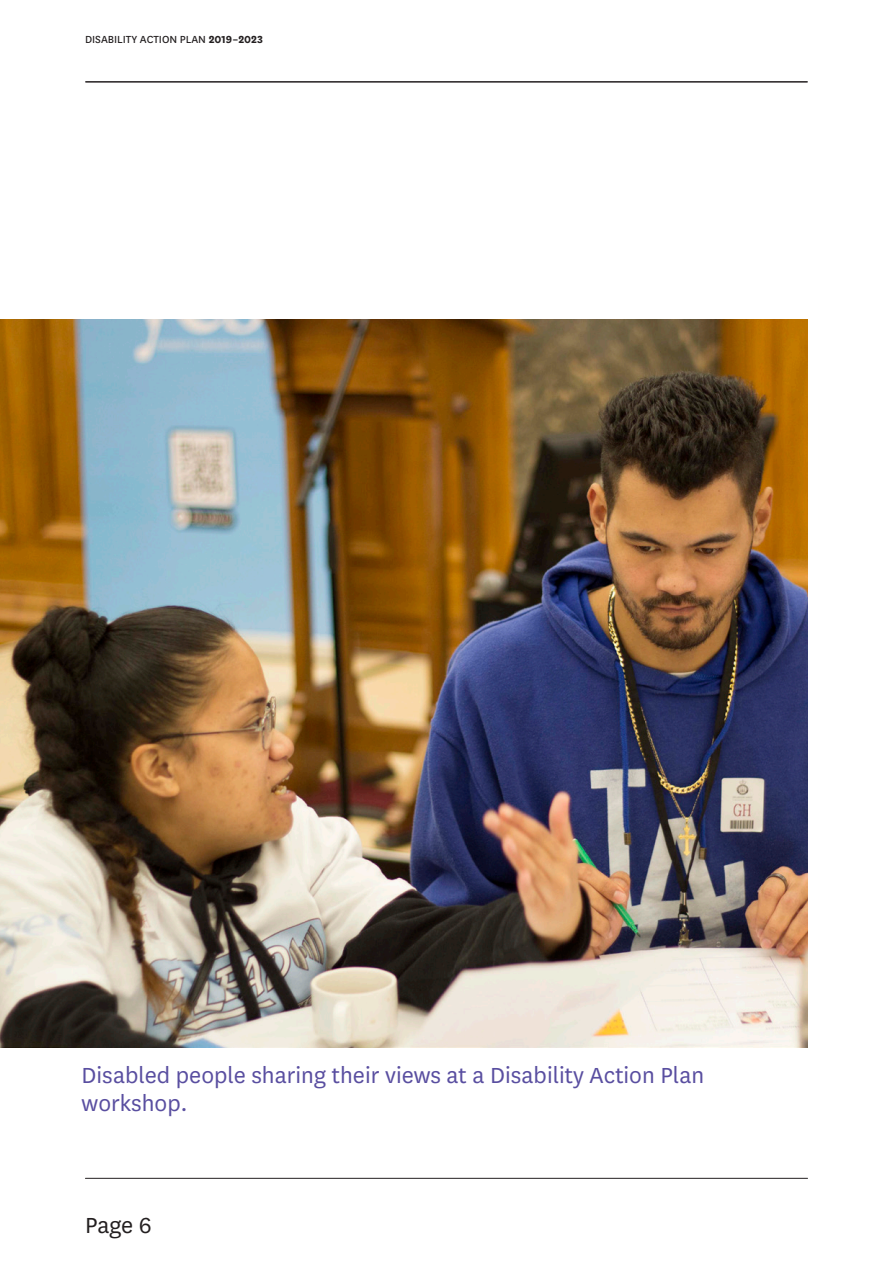
<style>
.page{position:relative;width:893px;height:1263px;background:#fff}
.page>*{position:absolute;margin:0;border:0;box-sizing:border-box;transform-origin:0 0}
.Image_caption{font:25.5px/28.5px "National";color:#594ea0}
.t1{font:25.5px "National";color:#231f20}
.t2{font:12px "National";color:#231f20}
.s1{font-weight:700}
</style>
<div class="page">
<hr style="left:86px;top:81px;width:721px;height:2px;background:#231f20">
<hr style="left:85px;top:1178px;width:722px;height:1px;background:#231f20">
<img style="left:0;top:319px;width:808px;height:729px">
<p class="t2" style="left:85px;top:31px;width:179px">DISABILITY ACTION PLAN <span class="s1">2019–2023</span></p>
<p class="Image_caption" style="left:82px;top:1059px;width:624px">Disabled people sharing their views at a Disability Action Plan workshop.</p>
<p class="t1" style="left:85px;top:1208px;width:68px">Page 6</p>
</div>
